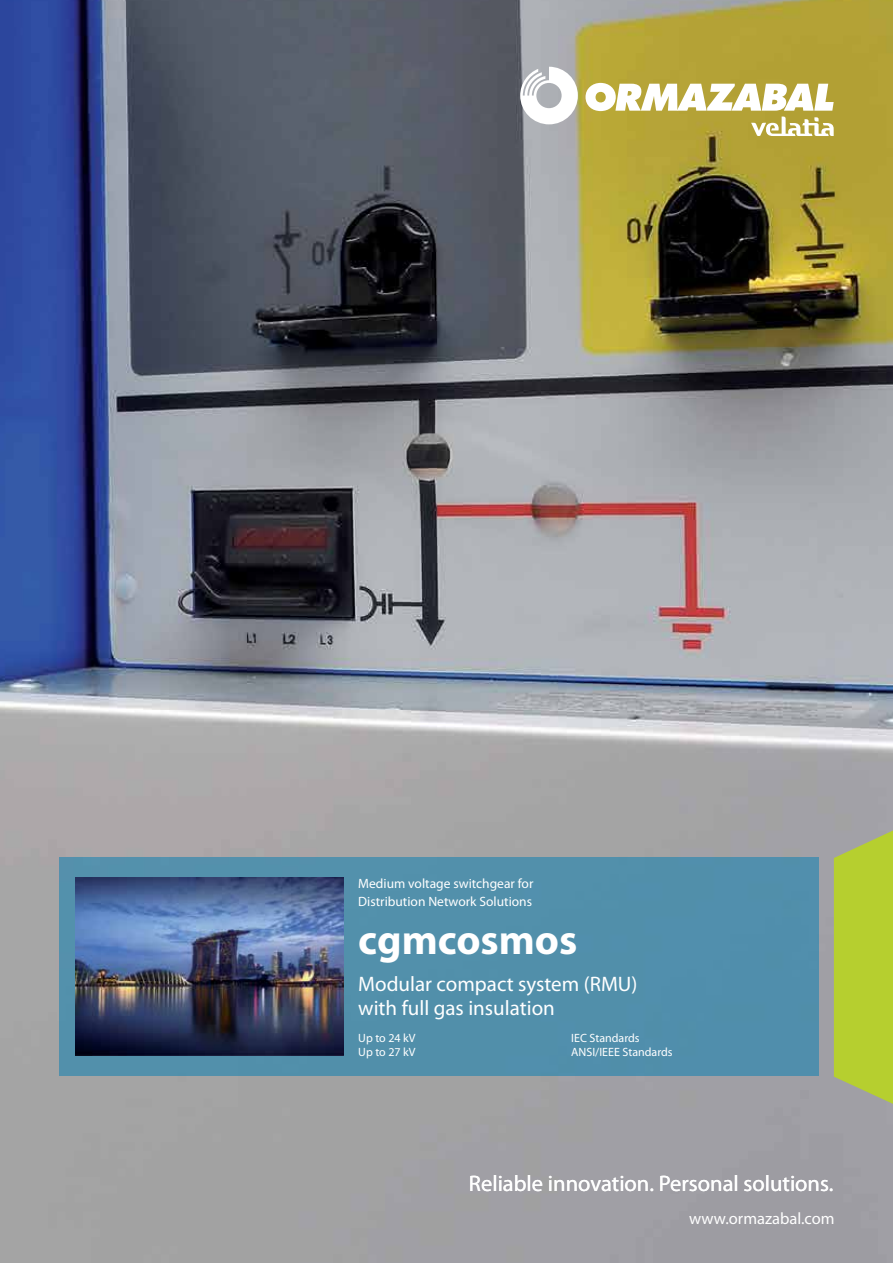
<style>
.page{position:relative;width:893px;height:1263px;background:#fff}
.page>*{position:absolute;margin:0;border:0;box-sizing:border-box;transform-origin:0 0}
.t1{font:700 42px "Myriad Pro";color:#fff}
.t2{font:22.5px "Myriad Pro";color:#fff}
.t3{font:21px/24px "Myriad Pro";color:#fff}
.t4{font:16.5px "Myriad Pro";color:#fff}
.t5{font:13.5px/18px "Myriad Pro";color:#fff}
.t6{font:12px "Myriad Pro";color:#fff}
</style>
<div class="page">
<img style="left:0;top:0;width:893px;height:1263px">
<svg style="left:751px;top:117px;width:83px;height:19px"></svg>
<svg style="left:520px;top:67px;width:58px;height:57px"></svg>
<svg style="left:585px;top:83px;width:249px;height:28px"></svg>
<div style="left:60px;top:858px;width:759px;height:218px;background:#518fab"></div>
<hr style="left:0;top:858px;width:1px;height:218px;background:#fff">
<svg style="left:834px;top:782px;width:59px;height:370px;background:#aebf56"></svg>
<img style="left:75px;top:878px;width:269px;height:178px">
<p class="t5" style="left:358px;top:874px;width:177px">Medium voltage switchgear for<br>Distribution Network Solutions</p>
<h1 class="t1" style="left:358px;top:912px;width:221px">cgmcosmos</h1>
<h3 class="t3" style="left:358px;top:971px;width:281px">Modular compact system (RMU) with full gas insulation</h3>
<p class="t6" style="left:358px;top:1031px;width:59px">Up to 24 kV</p>
<p class="t6" style="left:571px;top:1031px;width:70px">IEC Standards</p>
<p class="t6" style="left:358px;top:1045px;width:59px">Up to 27 kV</p>
<p class="t6" style="left:571px;top:1045px;width:103px">ANSI/IEEE Standards</p>
<h2 class="t2" style="left:469px;top:1170px;width:366px">Reliable innovation. Personal solutions.</h2>
<p class="t4" style="left:689px;top:1208px;width:147px">www.ormazabal.com</p>
</div>
